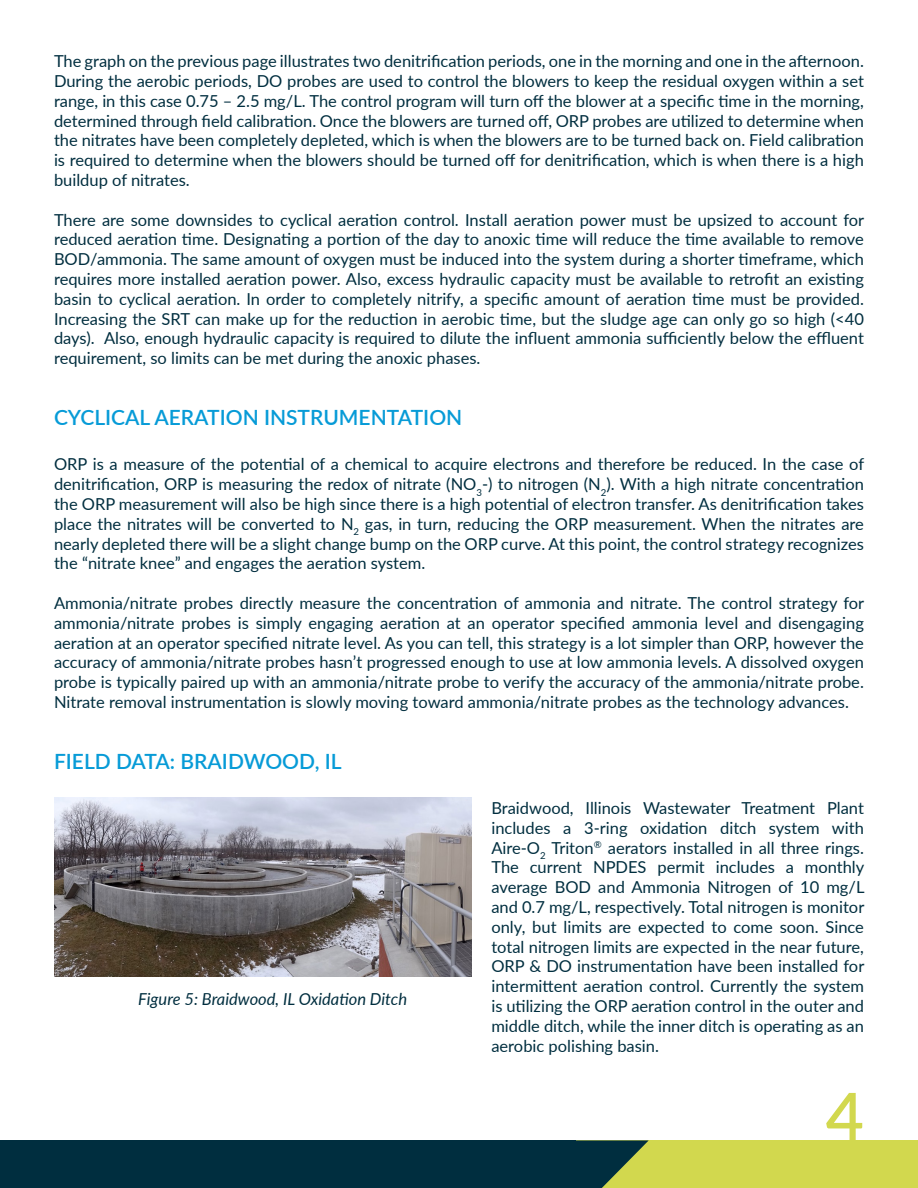
<style>
.page{position:relative;width:918px;height:1188px;background:#fff}
.page>*{position:absolute;margin:0;border:0;box-sizing:border-box;transform-origin:0 0}
.t1{font:600 66px "Lato";color:#d2d84e}
.t2{font:600 21px "Lato";color:#079bd7}
.Body{font:16.5px/19.8px "Lato";color:#002e3f;text-align:justify}
.Body-2{font:italic 16.5px "Lato";color:#002e3f}
</style>
<div class="page">
<div style="left:557px;top:1140px;width:361px;height:48px;background:#d2d84e"></div>
<svg style="left:575px;top:1140px;width:74px;height:48px"></svg>
<div style="left:0;top:1140px;width:575px;height:48px;background:#002e3f"></div>
<img style="left:54px;top:797px;width:417px;height:179px">
<p class="Body" style="left:54px;top:51px;width:811px">The graph on the previous page illustrates two denitrification periods, one in the morning and one in the afternoon.<br>During the aerobic periods, DO probes are used to control the blowers to keep the residual oxygen within a set range, in this case 0.75 – 2.5 mg/L. The control program will turn off the blower at a specific time in the morning, determined through field calibration. Once the blowers are turned off, ORP probes are utilized to determine when the nitrates have been completely depleted, which is when the blowers are to be turned back on. Field calibration is required to determine when the blowers should be turned off for denitrification, which is when there is a high buildup of nitrates.</p>
<p class="Body" style="left:54px;top:209px;width:812px">There are some downsides to cyclical aeration control. Install aeration power must be upsized to account for reduced aeration time. Designating a portion of the day to anoxic time will reduce the time available to remove BOD/ammonia. The same amount of oxygen must be induced into the system during a shorter timeframe, which requires more installed aeration power. Also, excess hydraulic capacity must be available to retrofit an existing basin to cyclical aeration. In order to completely nitrify, a specific amount of aeration time must be provided.<br>Increasing the SRT can make up for the reduction in aerobic time, but the sludge age can only go so high (&lt;40 days). Also, enough hydraulic capacity is required to dilute the influent ammonia sufficiently below the effluent requirement, so limits can be met during the anoxic phases.</p>
<p class="t2" style="left:54px;top:402px;width:410px">CYCLICAL AERATION INSTRUMENTATION</p>
<p class="Body" style="left:54px;top:454px;width:812px">ORP is a measure of the potential of a chemical to acquire electrons and therefore be reduced. In the case of denitrification, ORP is measuring the redox of nitrate (NO<sub>3</sub>-) to nitrogen (N<sub>2</sub>). With a high nitrate concentration the ORP measurement will also be high since there is a high potential of electron transfer. As denitrification takes place the nitrates will be converted to N<sub>2</sub> gas, in turn, reducing the ORP measurement. When the nitrates are nearly depleted there will be a slight change bump on the ORP curve. At this point, the control strategy recognizes the “nitrate knee” and engages the aeration system.</p>
<p class="Body" style="left:54px;top:592px;width:812px">Ammonia/nitrate probes directly measure the concentration of ammonia and nitrate. The control strategy for ammonia/nitrate probes is simply engaging aeration at an operator specified ammonia level and disengaging aeration at an operator specified nitrate level. As you can tell, this strategy is a lot simpler than ORP, however the accuracy of ammonia/nitrate probes hasn’t progressed enough to use at low ammonia levels. A dissolved oxygen probe is typically paired up with an ammonia/nitrate probe to verify the accuracy of the ammonia/nitrate probe.<br>Nitrate removal instrumentation is slowly moving toward ammonia/nitrate probes as the technology advances.</p>
<p class="t2" style="left:54px;top:746px;width:289px">FIELD DATA: BRAIDWOOD, IL</p>
<p class="Body-2" style="left:138px;top:988px;width:270px">Figure 5: Braidwood, IL Oxidation Ditch</p>
<p class="Body" style="left:491px;top:797px;width:375px">Braidwood, Illinois Wastewater Treatment Plant includes a 3-ring oxidation ditch system with Aire-O<sub>2</sub> Triton<sup>®</sup> aerators installed in all three rings.<br>The current NPDES permit includes a monthly average BOD and Ammonia Nitrogen of 10 mg/L and 0.7 mg/L, respectively. Total nitrogen is monitor only, but limits are expected to come soon. Since total nitrogen limits are expected in the near future, ORP &amp; DO instrumentation have been installed for intermittent aeration control. Currently the system is utilizing the ORP aeration control in the outer and middle ditch, while the inner ditch is operating as an aerobic polishing basin.</p>
<p class="t1" style="left:826px;top:1069px;width:40px">4</p>
</div>
